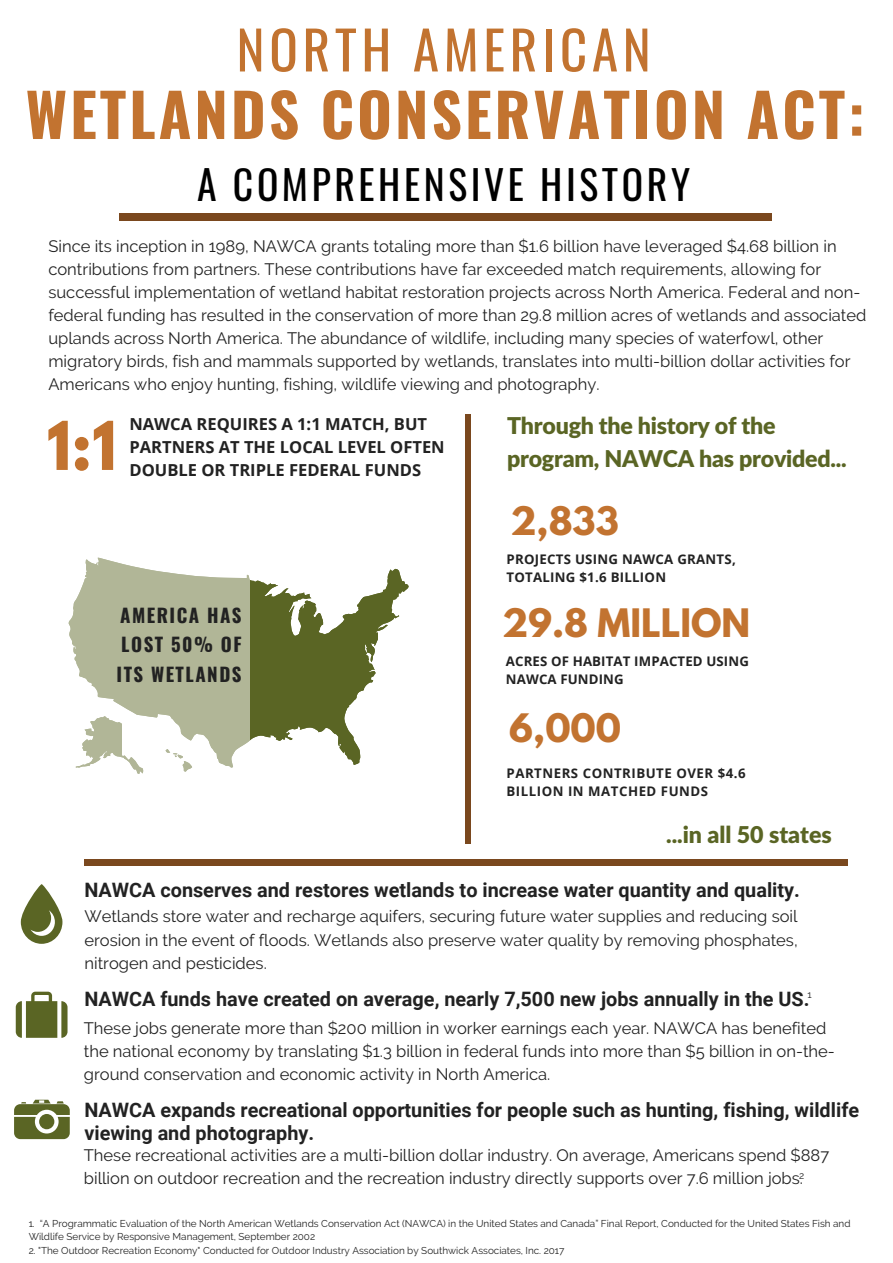
<style>
.page{position:relative;width:893px;height:1263px;background:#fff}
.page>*{position:absolute;margin:0;border:0;box-sizing:border-box;transform-origin:0 0}
.t1{font:700 59.62px "Oswald";letter-spacing:.05em;color:#c27330}
.t2{font:700 59.62px "League Spartan";color:#c27330}
.t3{font:52.95px "Oswald";letter-spacing:.09em;color:#c27330}
.t4{font:39.75px "Oswald";letter-spacing:.09em;color:#000}
.t5{font:700 34.72px "League Spartan";color:#c27330}
.t6{font:900 23.17px/32.1px "Lato Latin";letter-spacing:-.01em;color:#5a6524}
.t7{font:700 19.88px/22.5px "Roboto";color:#222}
.t8{font:700 18.83px/29.2px "Oswald";letter-spacing:.08em;color:#222;text-align:justify}
.t9{font:16.58px/23.1px "Raleway";color:#222}
.t10{font:700 16.58px/23.1px "Open Sans";color:#222}
.t11{font:700 13.27px/18px "Open Sans";letter-spacing:.02em;color:#222}
.t12{font:700 13.27px/18px "Open Sans";letter-spacing:.04em;color:#222}
.t13{font:9.9px/13.5px "Raleway";color:#222}
</style>
<div class="page">
<svg style="left:250px;top:568px;width:159px;height:197px;fill:#5a6524"></svg>
<svg style="left:68px;top:557px;width:182px;height:217px;fill:#b1b697"></svg>
<div style="left:119px;top:213px;width:653px;height:8px;background:#7a481e"></div>
<svg style="left:16px;top:992px;width:52px;height:46px"></svg>
<svg style="left:21px;top:884px;width:41px;height:60px"></svg>
<svg style="left:14px;top:1100px;width:56px;height:39px"></svg>
<div style="left:84px;top:859px;width:764px;height:7px;background:#7a481e"></div>
<div style="left:466px;top:414px;width:5px;height:429px;background:#7a481e"></div>
<h2 class="t3" style="left:237px;top:8px;width:416px">NORTH AMERICAN</h2>
<h1 class="t1" style="left:26px;top:68px;width:841px">WETLANDS CONSERVATION ACT:</h1>
<h3 class="t4" style="left:197px;top:153px;width:494px">A COMPREHENSIVE HISTORY</h3>
<p class="t9" style="left:48px;top:234px;width:820px">Since its inception in 1989, NAWCA grants totaling more than $1.6 billion have leveraged $4.68 billion in contributions from partners. These contributions have far exceeded match requirements, allowing for successful implementation of wetland habitat restoration projects across North America. Federal and non&shy;federal funding has resulted in the conservation of more than 29.8 million acres of wetlands and associated uplands across North America. The abundance of wildlife, including many species of waterfowl, other migratory birds, fish and mammals supported by wetlands, translates into multi-billion dollar activities for Americans who enjoy hunting, fishing, wildlife viewing and photography.</p>
<h1 class="t2" style="left:47px;top:416px;width:71px">1:1</h1>
<p class="t10" style="left:129px;top:412px;width:317px">NAWCA REQUIRES A 1:1 MATCH, BUT<br>PARTNERS AT THE LOCAL LEVEL OFTEN</p>
<p class="t10" style="left:129px;top:458px;width:293px">DOUBLE OR TRIPLE FEDERAL FUNDS</p>
<p class="t8" style="left:116px;top:600px;width:127px">AMERICA HAS LOST 50% OF ITS WETLANDS</p>
<h3 class="t6" style="left:507px;top:409px;width:341px">Through the history of the program, NAWCA has provided...</h3>
<h3 class="t5" style="left:510px;top:504px;width:110px">2,833</h3>
<p class="t11" style="left:506px;top:550px;width:231px">PROJECTS USING NAWCA GRANTS,<br>TOTALING $1.6 BILLION</p>
<h3 class="t5" style="left:502px;top:605px;width:250px">29.8 MILLION</h3>
<p class="t11" style="left:506px;top:652px;width:245px">ACRES OF HABITAT IMPACTED USING<br>NAWCA FUNDING</p>
<h3 class="t5" style="left:509px;top:711px;width:113px">6,000</h3>
<p class="t12" style="left:506px;top:764px;width:241px">PARTNERS CONTRIBUTE OVER $4.6<br>BILLION IN MATCHED FUNDS</p>
<h3 class="t6" style="left:666px;top:818px;width:167px">...in all 50 states</h3>
<p class="t7" style="left:84px;top:879px;width:717px">NAWCA conserves and restores wetlands to increase water quantity and quality.</p>
<p class="t9" style="left:84px;top:905px;width:715px;text-align:justify">Wetlands store water and recharge aquifers, securing future water supplies and reducing soil erosion in the event of floods. Wetlands also preserve water quality by removing phosphates, nitrogen and pesticides.</p>
<p class="t7" style="left:84px;top:988px;width:727px">NAWCA funds have created on average, nearly 7,500 new jobs annually in the US.</p>
<p class="t9" style="left:84px;top:1016px;width:753px">These jobs generate more than $200 million in worker earnings each year. NAWCA has benefited the national economy by translating $1.3 billion in federal funds into more than $5 billion in on-the&shy;ground conservation and economic activity in North America.</p>
<p class="t13" style="left:807px;top:987px;width:6px">1</p>
<p class="t7" style="left:84px;top:1099px;width:776px">NAWCA expands recreational opportunities for people such as hunting, fishing, wildlife viewing and photography.</p>
<p class="t9" style="left:84px;top:1144px;width:747px">These recreational activities are a multi-billion dollar industry. On average, Americans spend $887 billion on outdoor recreation and the recreation industry directly supports over 7.6 million jobs.</p>
<p class="t13" style="left:799px;top:1168px;width:7px">2</p>
<p class="t13" style="left:29px;top:1217px;width:823px">1. “A Programmatic Evaluation of the North American Wetlands Conservation Act (NAWCA) in the United States and Canada” Final Report, Conducted for the United States Fish and<br>Wildlife Service by Responsive Management, September 2002</p>
<p class="t13" style="left:29px;top:1244px;width:537px">2. "The Outdoor Recreation Economy" Conducted for Outdoor Industry Association by Southwick Associates, Inc. 2017</p>
</div>
